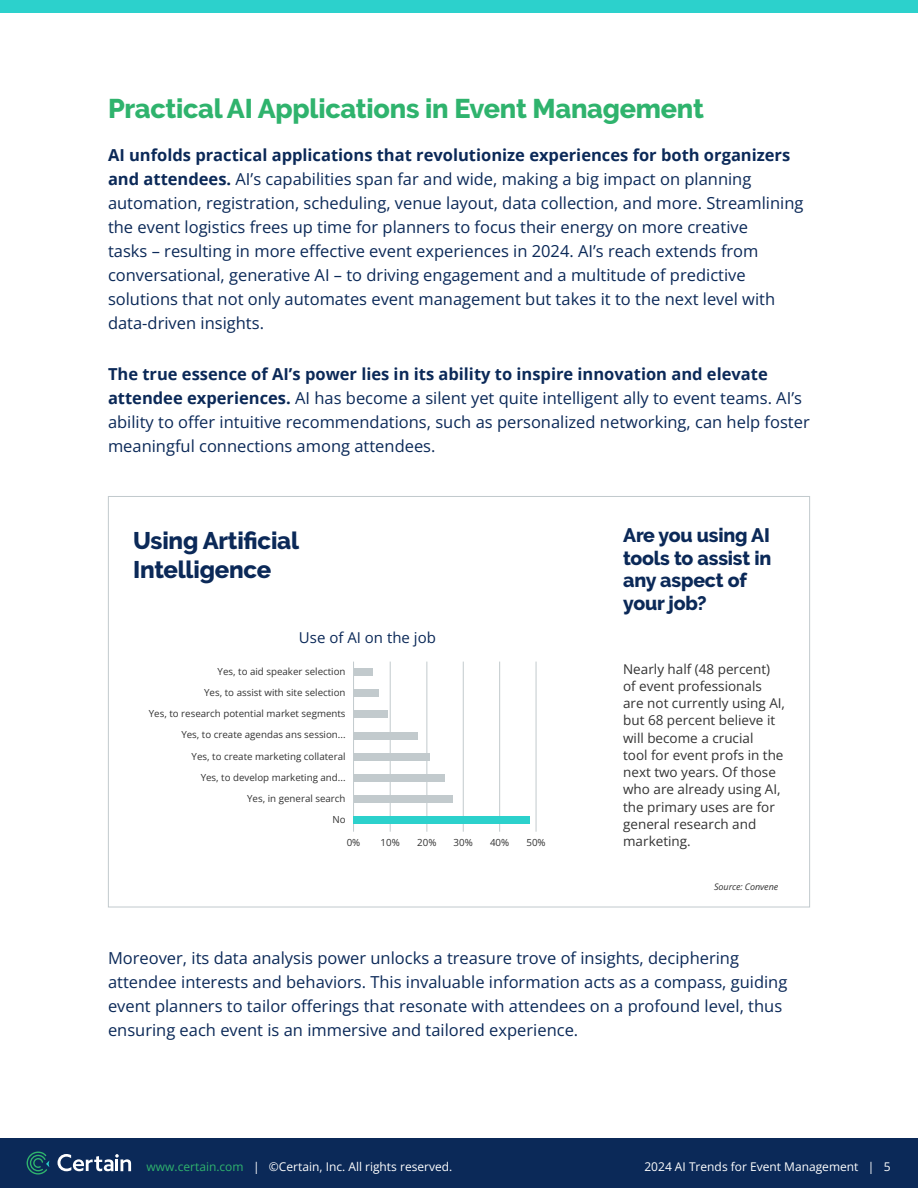
<style>
.page{position:relative;width:918px;height:1188px;background:#fff}
.page>*{position:absolute;margin:0;border:0;box-sizing:border-box;transform-origin:0 0}
.t1{font:800 27px "Raleway";letter-spacing:-.01em;color:#2fb36d}
.t2{font:800 24px/28.5px "Raleway";letter-spacing:-.01em;color:#0b2958}
.t3{font:800 19.5px/22.5px "Raleway";letter-spacing:-.01em;color:#0b2958}
.Body_-_New{font:16.5px/24px "Open Sans";color:#0b2958}
.t4{font:15px "Open Sans";color:#0b2958}
.t5{font:13.5px/17.2px "Open Sans";color:#333}
.t6{font:12px "Open Sans";color:#fff}
.t7{font:9.75px "Open Sans";color:#333}
.t8{font:italic 9px "Open Sans";letter-spacing:-.01em;color:#333}
.s1{font-weight:700}
.s2{color:#2fb36d}
</style>
<div class="page">
<div style="left:0;top:0;width:918px;height:13px;background:#2cd1cc"></div>
<div style="left:0;top:1138px;width:918px;height:50px;background:#0b2958"></div>
<svg style="left:58px;top:1154px;width:73px;height:17px"></svg>
<svg style="left:26px;top:1151px;width:23px;height:24px"></svg>
<hr style="left:353px;top:662px;width:1px;height:170px;background:#c2cacd">
<hr style="left:390px;top:662px;width:1px;height:170px;background:#c2cacd">
<hr style="left:426px;top:662px;width:1px;height:170px;background:#c2cacd">
<hr style="left:463px;top:662px;width:1px;height:170px;background:#c2cacd">
<hr style="left:499px;top:662px;width:1px;height:170px;background:#c2cacd">
<hr style="left:536px;top:662px;width:1px;height:170px;background:#c2cacd">
<div style="left:354px;top:669px;width:18px;height:7px;background:#c2cacd"></div>
<div style="left:354px;top:690px;width:25px;height:7px;background:#c2cacd"></div>
<div style="left:354px;top:711px;width:34px;height:7px;background:#c2cacd"></div>
<div style="left:354px;top:732px;width:64px;height:7px;background:#c2cacd"></div>
<div style="left:354px;top:753px;width:76px;height:7px;background:#c2cacd"></div>
<div style="left:354px;top:774px;width:91px;height:8px;background:#c2cacd"></div>
<div style="left:354px;top:796px;width:99px;height:7px;background:#c2cacd"></div>
<div style="left:354px;top:817px;width:176px;height:7px;background:#2cd1cc"></div>
<p class="t1" style="left:108px;top:93px;width:597px">Practical AI Applications in Event Management</p>
<p class="Body_-_New" style="left:108px;top:143px;width:697px"><span class="s1">AI unfolds practical applications that revolutionize experiences for both organizers and attendees.</span> AI’s capabilities span far and wide, making a big impact on planning automation, registration, scheduling, venue layout, data collection, and more. Streamlining the event logistics frees up time for planners to focus their energy on more creative<br>tasks – resulting in more effective event experiences in 2024. AI’s reach extends from conversational, generative AI – to driving engagement and a multitude of predictive solutions that not only automates event management but takes it to the next level with data-driven insights.</p>
<p class="Body_-_New" style="left:108px;top:362px;width:703px"><span class="s1">The true essence of AI’s power lies in its ability to inspire innovation and elevate attendee experiences.</span> AI has become a silent yet quite intelligent ally to event teams. AI’s ability to offer intuitive recommendations, such as personalized networking, can help foster meaningful connections among attendees.</p>
<p class="t2" style="left:133px;top:527px;width:167px">Using Artificial<br>Intelligence</p>
<p class="t3" style="left:623px;top:524px;width:148px">Are you using AI</p>
<p class="t3" style="left:623px;top:547px;width:150px">tools to assist in any aspect of your job?</p>
<p class="t4" style="left:299px;top:627px;width:138px">Use of AI on the job</p>
<p class="t7" style="left:218px;top:665px;width:130px">Yes, to aid speaker selection</p>
<p class="t7" style="left:204px;top:686px;width:143px">Yes, to assist with site selection</p>
<p class="t7" style="left:149px;top:707px;width:198px">Yes, to research potential market segments</p>
<p class="t7" style="left:181px;top:728px;width:166px">Yes, to create agendas ans session...</p>
<p class="t7" style="left:192px;top:749px;width:155px">Yes, to create marketing collateral</p>
<p class="t7" style="left:201px;top:771px;width:146px">Yes, to develop marketing and...</p>
<p class="t7" style="left:247px;top:792px;width:100px">Yes, in general search</p>
<p class="t7" style="left:332px;top:813px;width:15px">No</p>
<p class="t7" style="left:347px;top:836px;width:15px">0%</p>
<p class="t7" style="left:381px;top:836px;width:21px">10%</p>
<p class="t7" style="left:417px;top:836px;width:21px">20%</p>
<p class="t7" style="left:454px;top:836px;width:21px">30%</p>
<p class="t7" style="left:490px;top:836px;width:21px">40%</p>
<p class="t7" style="left:526px;top:836px;width:21px">50%</p>
<p class="t5" style="left:623px;top:660px;width:163px">Nearly half (48 percent) of event professionals are not currently using AI, but 68 percent believe it will become a crucial<br>tool for event profs in the next two years. Of those who are already using AI, the primary uses are for general research and marketing.</p>
<p class="t8" style="left:714px;top:880px;width:66px">Source: Convene</p>
<p class="Body_-_New" style="left:108px;top:945px;width:681px">Moreover, its data analysis power unlocks a treasure trove of insights, deciphering attendee interests and behaviors. This invaluable information acts as a compass, guiding event planners to tailor offerings that resonate with attendees on a profound level, thus ensuring each event is an immersive and tailored experience.</p>
<p class="t6" style="left:147px;top:1159px;width:307px"><span class="s2">www.certain.com</span> | ©Certain, Inc. All rights reserved.</p>
<p class="t6" style="left:644px;top:1159px;width:248px">2024 AI Trends for Event Management | 5</p>
</div>
